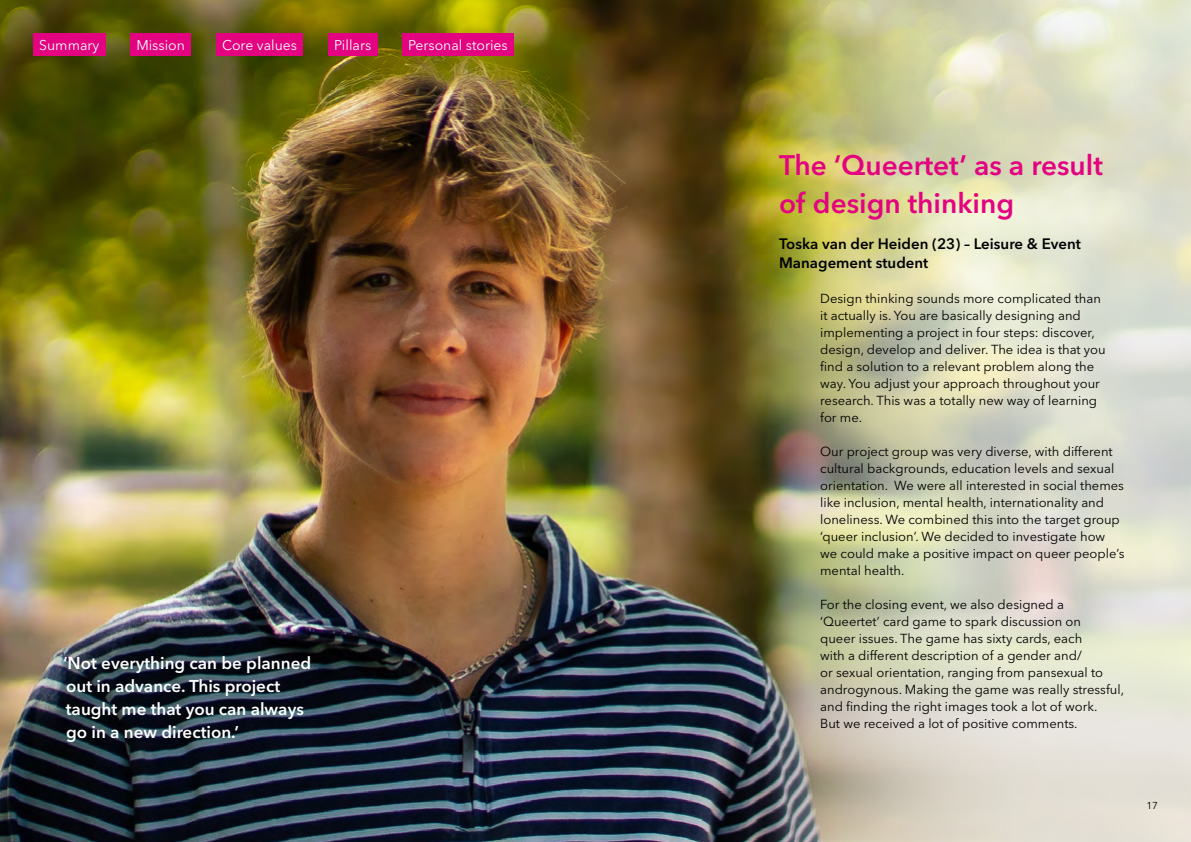
<style>
.page{position:relative;width:1191px;height:842px;background:#fff}
.page>*{position:absolute;margin:0;border:0;box-sizing:border-box;transform-origin:0 0}
.t1{font:600 28px/37.3px "Avenir Next LT Pro";color:#e3027f}
.t2{font:600 17px/23px "Avenir Next LT Pro";color:#fff}
.t3{font:600 15px/19px "Avenir Next LT Pro";color:#000}
.t4{font:14px "Avenir Next LT Pro";color:#fff}
.t5{font:13px/17px "Avenir Next LT Pro";color:#000}
.t6{font:10px "Avenir Next LT Pro";color:#000}
</style>
<div class="page">
<img style="left:0;top:0;width:765px;height:842px">
<img style="left:765px;top:0;width:426px;height:842px">
<div style="left:130px;top:33px;width:61px;height:23px;background:#e3027f"></div>
<div style="left:216px;top:33px;width:87px;height:23px;background:#e3027f"></div>
<div style="left:328px;top:33px;width:49px;height:23px;background:#e3027f"></div>
<div style="left:33px;top:33px;width:72px;height:23px;background:#e3027f"></div>
<div style="left:402px;top:33px;width:112px;height:23px;background:#e3027f"></div>
<p class="t4" style="left:39px;top:36px;width:62px">Summary</p>
<p class="t4" style="left:136px;top:36px;width:50px">Mission</p>
<p class="t4" style="left:222px;top:36px;width:76px">Core values</p>
<p class="t4" style="left:334px;top:36px;width:39px">Pillars</p>
<p class="t4" style="left:408px;top:36px;width:101px">Personal stories</p>
<h2 class="t2" style="left:63px;top:651px;width:250px">‘Not everything can be planned out in advance. This project taught me that you can always go in a new direction.’</h2>
<h1 class="t1" style="left:779px;top:147px;width:325px">The ‘Queertet’ as a result of design thinking</h1>
<p class="t3" style="left:779px;top:234px;width:303px">Toska van der Heiden (23) – Leisure &amp; Event<br>Management student</p>
<p class="t5" style="left:820px;top:290px;width:287px">Design thinking sounds more complicated than it actually is. You are basically designing and implementing a project in four steps: discover, design, develop and deliver. The idea is that you find a solution to a relevant problem along the way. You adjust your approach throughout your research. This was a totally new way of learning for me.</p>
<p class="t5" style="left:820px;top:443px;width:306px">Our project group was very diverse, with different cultural backgrounds, education levels and sexual orientation. We were all interested in social themes like inclusion, mental health, internationality and loneliness. We combined this into the target group ‘queer inclusion’. We decided to investigate how we could make a positive impact on queer people’s mental health.</p>
<p class="t5" style="left:820px;top:596px;width:305px">For the closing event, we also designed a ‘Queertet’ card game to spark discussion on<br>queer issues. The game has sixty cards, each<br>with a different description of a gender and/<br>or sexual orientation, ranging from pansexual to androgynous. Making the game was really stressful, and finding the right images took a lot of work.<br>But we received a lot of positive comments.</p>
<p class="t6" style="left:1146px;top:799px;width:13px">17</p>
</div>
